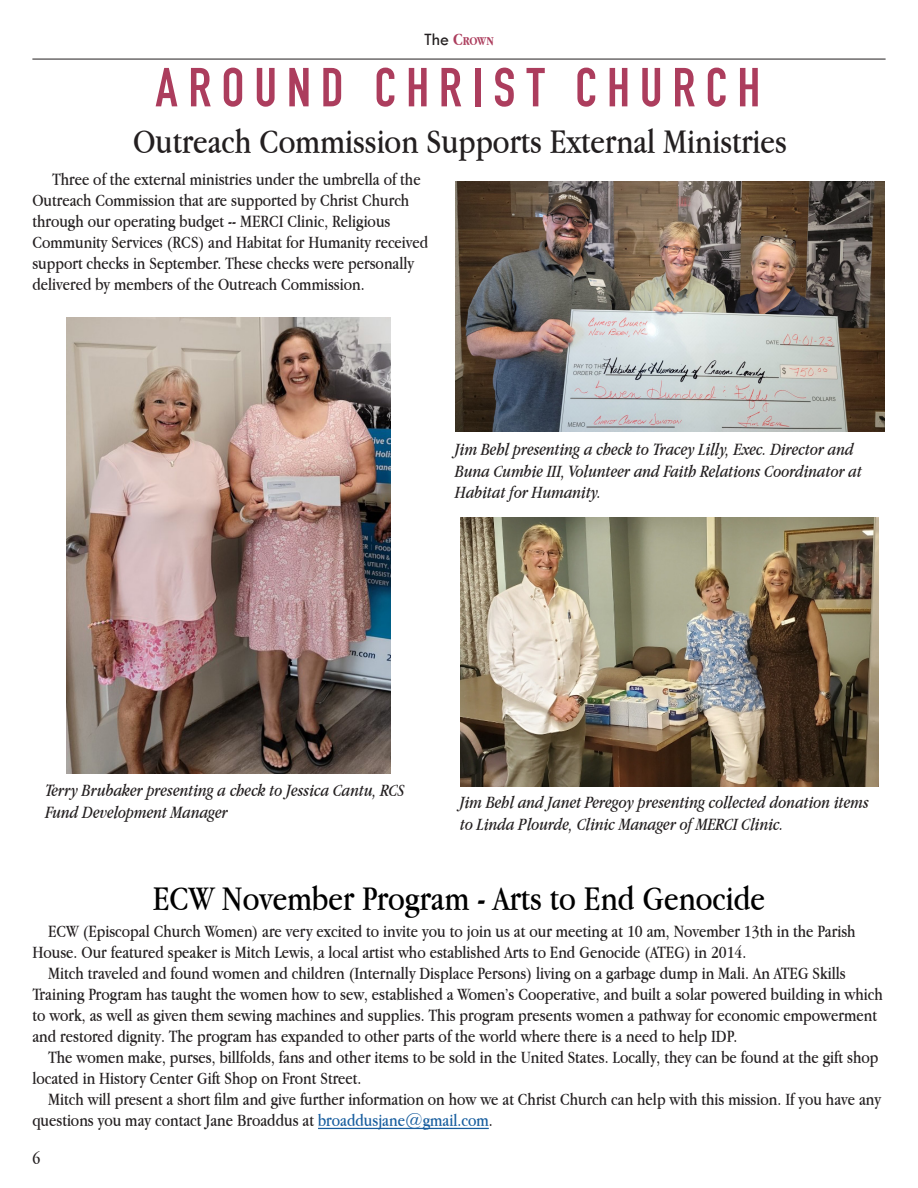
<style>
.page{position:relative;width:918px;height:1188px;background:#fff}
.page>*{position:absolute;margin:0;border:0;box-sizing:border-box;transform-origin:0 0}
.t1{font:700 54px "DIN Condensed";letter-spacing:.185em;color:#ac3d5d}
.t2{font:36px "Apple Garamond";color:#231f20}
.t3{font:36px "Apple Garamond";color:#000}
.t4{font:18px/21px "Apple Garamond";color:#231f20}
.t5{font:italic 18px/21.6px "Apple Garamond";color:#231f20}
.t6{font:700 12.6px "Apple Garamond";color:#ac3d5d}
.s1{font-family:"Tw Cen";font-weight:400;font-size:18px;color:#231f20}
.s2{font-size:18px}
.s3{color:#175d9e}
</style>
<div class="page">
<hr style="left:32px;top:59px;width:854px;height:1px;background:#231f20">
<hr style="left:318px;top:1128px;width:171px;height:1px;background:#175d9e">
<img style="left:455px;top:181px;width:429px;height:250px">
<img style="left:460px;top:518px;width:419px;height:269px">
<img style="left:66px;top:318px;width:324px;height:455px">
<p class="t6" style="left:424px;top:34px;width:71px"><span class="s1">The</span> <span class="s2">C</span>ROWN</p>
<p class="t1" style="left:156px;top:51px;width:606px">AROUND CHRIST CHURCH</p>
<p class="t2" style="left:133px;top:120px;width:655px">Outreach Commission Supports External Ministries</p>
<p class="t4" style="left:32px;top:169px;width:397px;text-indent:20px">Three of the external ministries under the umbrella of the Outreach Commission that are supported by Christ Church through our operating budget -- MERCI Clinic, Religious Community Services (RCS) and Habitat for Humanity received support checks in September. These checks were personally delivered by members of the Outreach Commission.</p>
<p class="t5" style="left:455px;top:438px;width:408px">Jim Behl presenting a check to Tracey Lilly, Exec. Director and<br>Buna Cumbie III, Volunteer and Faith Relations Coordinator at<br>Habitat for Humanity.</p>
<p class="t5" style="left:45px;top:780px;width:361px">Terry Brubaker presenting a check to Jessica Cantu, RCS<br>Fund Development Manager</p>
<p class="t5" style="left:460px;top:791px;width:410px">Jim Behl and Janet Peregoy presenting collected donation items to Linda Plourde, Clinic Manager of MERCI Clinic.</p>
<p class="t3" style="left:153px;top:877px;width:614px">ECW November Program - Arts to End Genocide</p>
<p class="t4" style="left:32px;top:921px;width:825px;text-indent:16px">ECW (Episcopal Church Women) are very excited to invite you to join us at our meeting at 10 am, November 13th in the Parish<br>House. Our featured speaker is Mitch Lewis, a local artist who established Arts to End Genocide (ATEG) in 2014.</p>
<p class="t4" style="left:32px;top:963px;width:852px;text-indent:16px">Mitch traveled and found women and children (Internally Displace Persons) living on a garbage dump in Mali. An ATEG Skills Training Program has taught the women how to sew, established a Women’s Cooperative, and built a solar powered building in which to work, as well as given them sewing machines and supplies. This program presents women a pathway for economic empowerment and restored dignity. The program has expanded to other parts of the world where there is a need to help IDP.</p>
<p class="t4" style="left:32px;top:1047px;width:847px;text-indent:16px">The women make, purses, billfolds, fans and other items to be sold in the United States. Locally, they can be found at the gift shop located in History Center Gift Shop on Front Street.</p>
<p class="t4" style="left:32px;top:1089px;width:850px;text-indent:16px">Mitch will present a short film and give further information on how we at Christ Church can help with this mission. If you have any questions you may contact Jane Broaddus at <span class="s3">broaddusjane@gmail.com</span>.</p>
<p class="t4" style="left:32px;top:1147px;width:9px">6</p>
</div>
